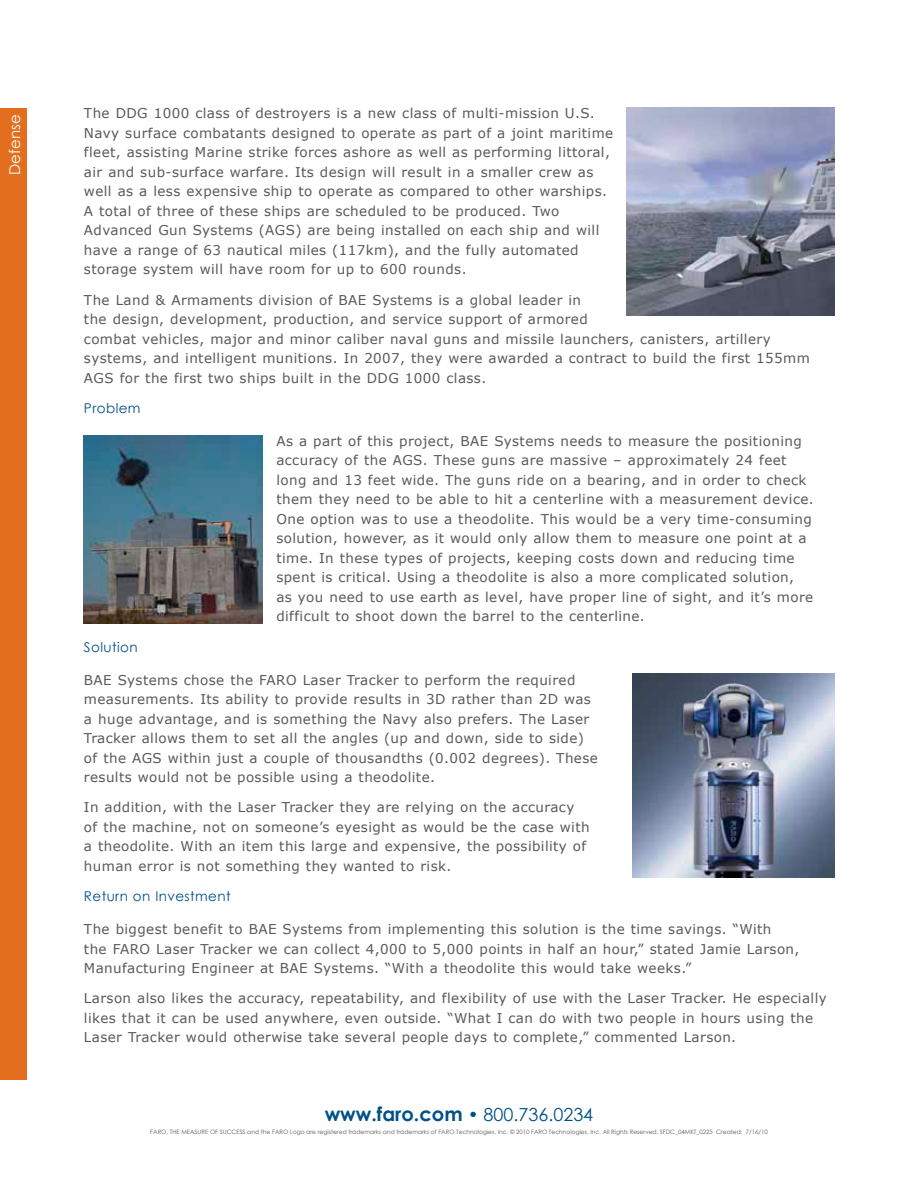
<style>
.page{position:relative;width:918px;height:1188px;background:#fff}
.page>*{position:absolute;margin:0;border:0;box-sizing:border-box;transform-origin:0 0}
.t1{font:18px "Century Gothic";color:#005188}
.t2{font:15px "Century Gothic";color:#fff}
.t3{font:13.5px/19.5px "Verdana";letter-spacing:.03em;color:#57595b}
.t4{font:13.5px "Century Gothic";letter-spacing:.03em;color:#005188}
.t5{font:6px "Century Gothic";color:#57595b}
.s1{font-weight:700;font-size:19.5px}
</style>
<div class="page">
<img style="left:84px;top:435px;width:179px;height:189px">
<img style="left:627px;top:108px;width:207px;height:207px">
<img style="left:632px;top:674px;width:202px;height:203px">
<div style="left:0;top:108px;width:27px;height:972px;background:#e36e1e"></div>
<p class="t2" style="left:4px;top:175px;width:62px;rotate:-90deg">Defense</p>
<p class="t3" style="left:84px;top:104px;width:531px">The DDG 1000 class of destroyers is a new class of multi-mission U.S.<br>Navy surface combatants designed to operate as part of a joint maritime fleet, assisting Marine strike forces ashore as well as performing littoral, air and sub-surface warfare. Its design will result in a smaller crew as well as a less expensive ship to operate as compared to other warships.<br>A total of three of these ships are scheduled to be produced. Two Advanced Gun Systems (AGS) are being installed on each ship and will have a range of 63 nautical miles (117km), and the fully automated storage system will have room for up to 600 rounds.</p>
<p class="t3" style="left:84px;top:290px;width:727px">The Land &amp; Armaments division of BAE Systems is a global leader in<br>the design, development, production, and service support of armored<br>combat vehicles, major and minor caliber naval guns and missile launchers, canisters, artillery systems, and intelligent munitions. In 2007, they were awarded a contract to build the first 155mm AGS for the first two ships built in the DDG 1000 class.</p>
<p class="t4" style="left:84px;top:399px;width:58px">Problem</p>
<p class="t3" style="left:276px;top:431px;width:539px">As a part of this project, BAE Systems needs to measure the positioning accuracy of the AGS. These guns are massive – approximately 24 feet long and 13 feet wide. The guns ride on a bearing, and in order to check them they need to be able to hit a centerline with a measurement device.<br>One option was to use a theodolite. This would be a very time-consuming solution, however, as it would only allow them to measure one point at a time. In these types of projects, keeping costs down and reducing time spent is critical. Using a theodolite is also a more complicated solution,<br>as you need to use earth as level, have proper line of sight, and it’s more difficult to shoot down the barrel to the centerline.</p>
<p class="t4" style="left:84px;top:637px;width:55px">Solution</p>
<p class="t3" style="left:84px;top:670px;width:515px">BAE Systems chose the FARO Laser Tracker to perform the required measurements. Its ability to provide results in 3D rather than 2D was a huge advantage, and is something the Navy also prefers. The Laser Tracker allows them to set all the angles (up and down, side to side) of the AGS within just a couple of thousandths (0.002 degrees). These results would not be possible using a theodolite.</p>
<p class="t3" style="left:84px;top:798px;width:507px">In addition, with the Laser Tracker they are relying on the accuracy of the machine, not on someone’s eyesight as would be the case with a theodolite. With an item this large and expensive, the possibility of human error is not something they wanted to risk.</p>
<p class="t4" style="left:84px;top:887px;width:148px">Return on Investment</p>
<p class="t3" style="left:84px;top:920px;width:717px">The biggest benefit to BAE Systems from implementing this solution is the time savings. “With<br>the FARO Laser Tracker we can collect 4,000 to 5,000 points in half an hour,” stated Jamie Larson,<br>Manufacturing Engineer at BAE Systems. “With a theodolite this would take weeks.”</p>
<p class="t3" style="left:84px;top:989px;width:744px">Larson also likes the accuracy, repeatability, and flexibility of use with the Laser Tracker. He especially likes that it can be used anywhere, even outside. “What I can do with two people in hours using the<br>Laser Tracker would otherwise take several people days to complete,” commented Larson.</p>
<h1 class="t1" style="left:325px;top:1101px;width:270px"><span class="s1">www.faro.com</span> • 800.736.0234</h1>
<p class="t5" style="left:150px;top:1128px;width:619px">FARO, THE MEASURE OF SUCCESS and the FARO Logo are registered trademarks and trademarks of FARO Technologies, Inc. © 2010 FARO Technologies, Inc. All Rights Reserved. SFDC_04MKT_0225 Created: 7/16/10</p>
</div>
